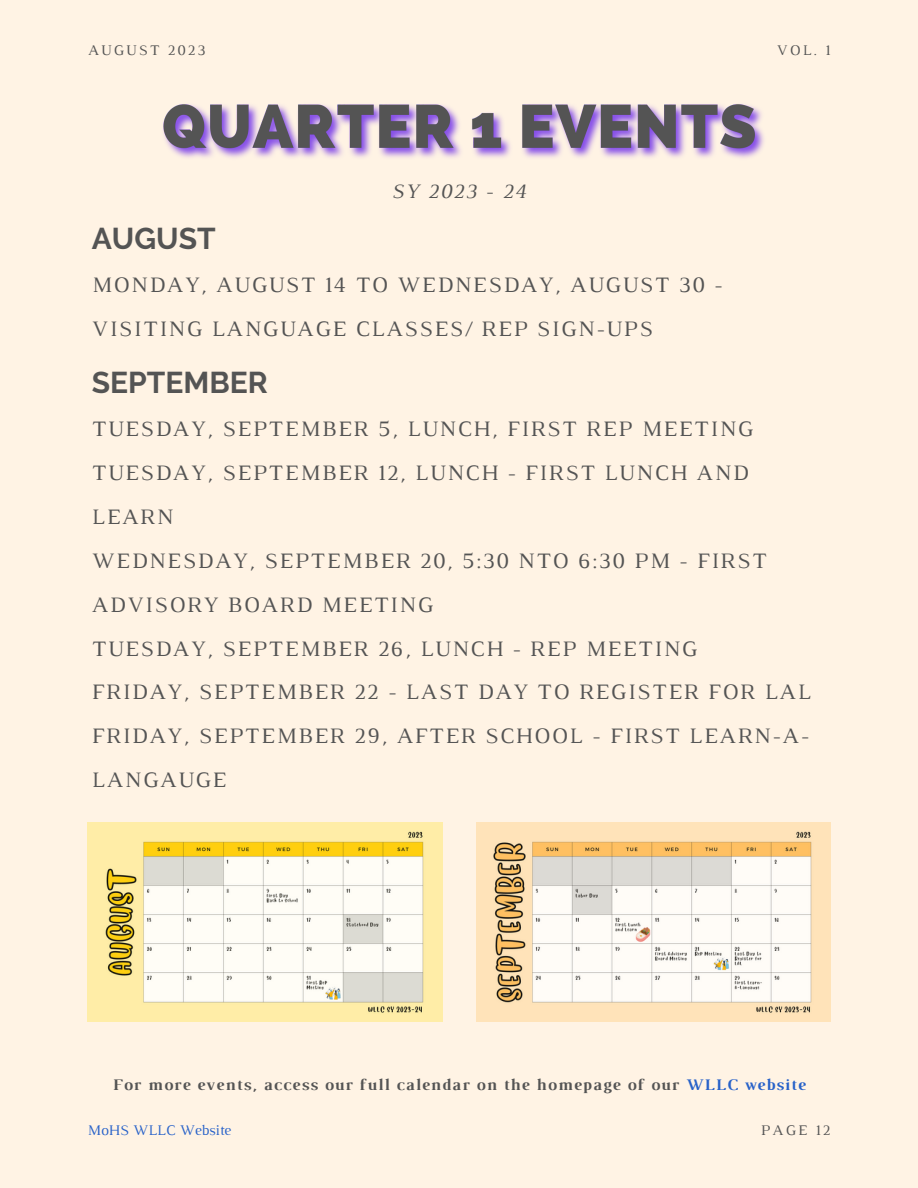
<style>
.page{position:relative;width:918px;height:1188px;background:#fff3e4}
.page>*{position:absolute;margin:0;border:0;box-sizing:border-box;transform-origin:0 0}
.t1{font:700 30px "Raleway";color:#545454}
.t2{font:22.5px/43.8px "Luthier";letter-spacing:.07em;color:#545454}
.t3{font:italic 21px "Luthier";letter-spacing:.07em;color:#545454}
.t4{font:700 16.5px "Luthier";letter-spacing:.07em;color:#545454}
.t5{font:15px "Luthier";letter-spacing:.14em;color:#545454}
.t6{font:15px "Luthier";color:#2862c9}
.s1{color:#2862c9}
</style>
<div class="page">
<img style="left:88px;top:823px;width:354px;height:199px">
<img style="left:476px;top:823px;width:355px;height:199px">
<img style="left:163px;top:104px;width:601px;height:54px">
<p class="t5" style="left:88px;top:45px;width:119px">AUGUST 2023</p>
<p class="t5" style="left:777px;top:45px;width:55px">VOL. 1</p>
<p class="t3" style="left:392px;top:183px;width:136px">SY 2023 - 24</p>
<p class="t1" style="left:92px;top:221px;width:125px">AUGUST</p>
<p class="t2" style="left:92px;top:265px;width:632px">MONDAY, AUGUST 14 TO WEDNESDAY, AUGUST 30 -<br>VISITING LANGUAGE CLASSES/ REP SIGN-UPS</p>
<p class="t1" style="left:92px;top:365px;width:177px">SEPTEMBER</p>
<p class="t2" style="left:92px;top:409px;width:663px">TUESDAY, SEPTEMBER 5, LUNCH, FIRST REP MEETING</p>
<p class="t2" style="left:92px;top:453px;width:658px">TUESDAY, SEPTEMBER 12, LUNCH - FIRST LUNCH AND<br>LEARN</p>
<p class="t2" style="left:92px;top:540px;width:677px">WEDNESDAY, SEPTEMBER 20, 5:30 NTO 6:30 PM - FIRST<br>ADVISORY BOARD MEETING</p>
<p class="t2" style="left:92px;top:628px;width:607px">TUESDAY, SEPTEMBER 26, LUNCH - REP MEETING</p>
<p class="t2" style="left:92px;top:672px;width:721px">FRIDAY, SEPTEMBER 22 - LAST DAY TO REGISTER FOR LAL</p>
<p class="t2" style="left:92px;top:716px;width:719px">FRIDAY, SEPTEMBER 29, AFTER SCHOOL - FIRST LEARN-A-<br>LANGAUGE</p>
<p class="t4" style="left:113px;top:1079px;width:694px">For more events, access our full calendar on the homepage of our <span class="s1">WLLC website</span></p>
<p class="t6" style="left:88px;top:1125px;width:145px">MoHS WLLC Website</p>
<p class="t5" style="left:761px;top:1125px;width:71px">PAGE 12</p>
</div>
